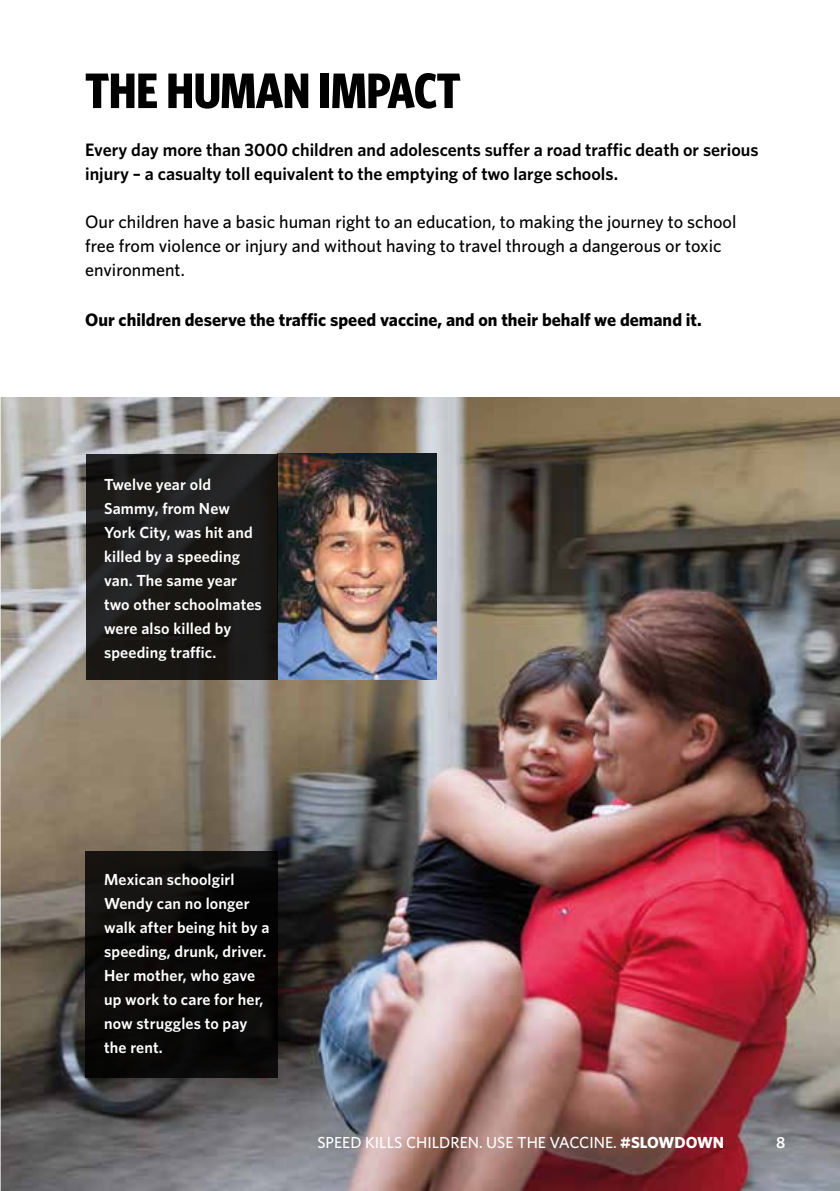
<style>
.page{position:relative;width:840px;height:1191px;background:#fff}
.page>*{position:absolute;margin:0;border:0;box-sizing:border-box;transform-origin:0 0}
.t1{font:700 50px "Whitney Condensed";letter-spacing:-.01em;color:#000}
.t2{font:500 18px/24px "Whitney";color:#000}
.t3{font:600 18px/24px "Whitney";color:#000}
.t4{font:700 18px "Whitney";color:#000}
.t5{font:600 16px/24px "Whitney";letter-spacing:.01em;color:#fff}
.t6{font:500 16px "Whitney";color:#fff}
.s1{font-weight:700}
</style>
<div class="page">
<img style="left:1px;top:397px;width:838px;height:794px">
<svg style="left:0;top:397px;width:1px;height:794px"></svg>
<img style="left:277px;top:454px;width:159px;height:225px">
<div style="left:85px;top:850px;width:193px;height:227px;background:linear-gradient(to right,#100f0d,#060606)"></div>
<svg style="left:86px;top:454px;width:191px;height:225px;background:#1c1b1a"></svg>
<h1 class="t1" style="left:85px;top:59px;width:377px">THE HUMAN IMPACT</h1>
<p class="t3" style="left:85px;top:137px;width:674px">Every day more than 3000 children and adolescents suffer a road traffic death or serious injury – a casualty toll equivalent to the emptying of two large schools.</p>
<p class="t2" style="left:85px;top:209px;width:652px">Our children have a basic human right to an education, to making the journey to school free from violence or injury and without having to travel through a dangerous or toxic environment.</p>
<p class="t4" style="left:85px;top:308px;width:618px">Our children deserve the traffic speed vaccine, and on their behalf we demand it.</p>
<p class="t5" style="left:104px;top:472px;width:159px">Twelve year old<br>Sammy, from New<br>York City, was hit and killed by a speeding van. The same year two other schoolmates were also killed by speeding traffic.</p>
<p class="t5" style="left:104px;top:867px;width:167px">Mexican schoolgirl<br>Wendy can no longer walk after being hit by a speeding, drunk, driver.<br>Her mother, who gave up work to care for her, now struggles to pay the rent.</p>
<p class="t6" style="left:317px;top:1132px;width:408px">SPEED KILLS CHILDREN. USE THE VACCINE. <span class="s1">#SLOWDOWN</span></p>
<p class="t5" style="left:775px;top:1130px;width:11px">8</p>
</div>
